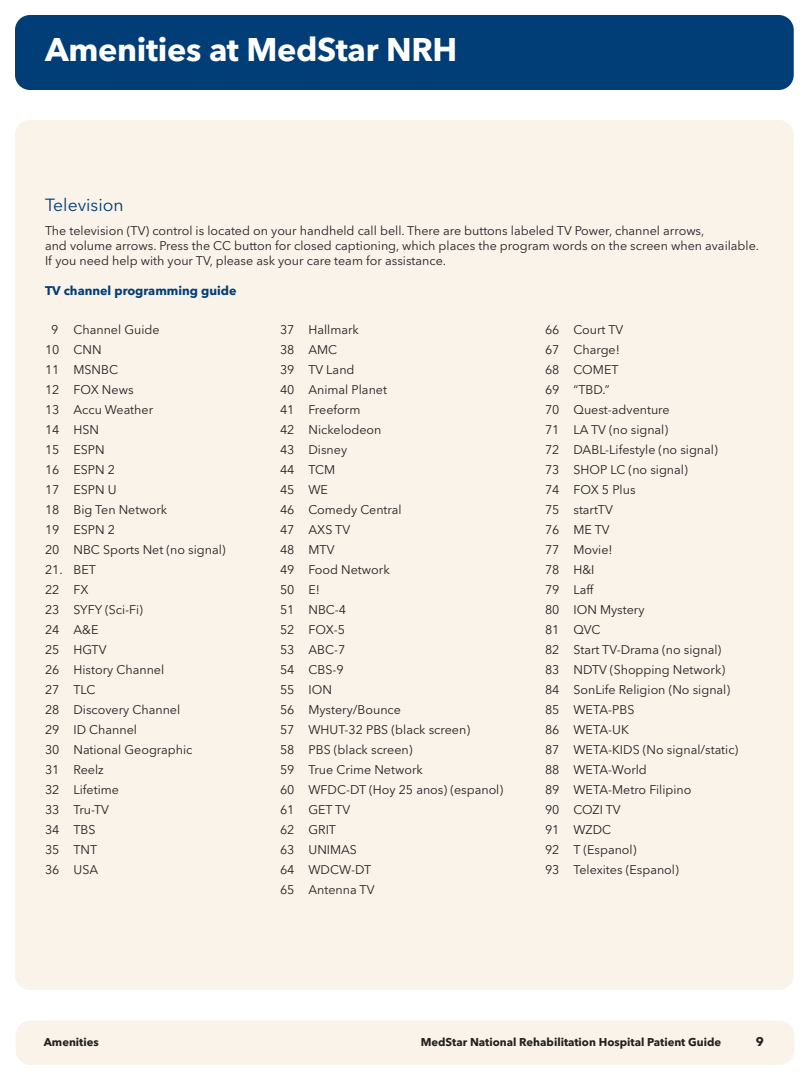
<style>
.page{position:relative;width:810px;height:1080px;background:#fff}
.page>*{position:absolute;margin:0;border:0;box-sizing:border-box;transform-origin:0 0}
.t1{font:700 32.5px "Avenir Next LT Pro";letter-spacing:-.01em;color:#fff}
.t2{font:17.5px "Avenir Next LT Pro";color:#013d76}
.t3{font:12.5px/20px "Avenir Next LT Pro";color:#231f20}
.t4{font:700 12.5px "Avenir Next LT Pro";color:#013d76}
.t5{font:700 12.5px "Avenir Next LT Pro";color:#231f20}
.t6{font:700 11.25px "Avenir Next LT Pro";color:#231f20}
</style>
<div class="page">
<div style="left:16px;top:1021px;width:778px;height:44px;background:#f9f3e9;border-radius:15px"></div>
<div style="left:15px;top:15px;width:779px;height:75px;background:#013d76;border-radius:15px"></div>
<div style="left:15px;top:120px;width:779px;height:870px;background:#f9f3e9;border-radius:15px"></div>
<h1 class="t1" style="left:45px;top:36px;width:414px">Amenities at MedStar NRH</h1>
<h2 class="t2" style="left:45px;top:198px;width:80px">Television</h2>
<p class="t3" style="left:45px;top:225px;width:716px;line-height:15px">The television (TV) control is located on your handheld call bell. There are buttons labeled TV Power, channel arrows,<br>and volume arrows. Press the CC button for closed captioning, which places the program words on the screen when available.<br>If you need help with your TV, please ask your care team for assistance.</p>
<p class="t4" style="left:45px;top:286px;width:193px">TV channel programming guide</p>
<p class="t3" style="left:45px;top:321px;width:182px;text-indent:6px">9 Channel Guide<br>10 CNN<br>11 MSNBC<br>12 FOX News<br>13 Accu Weather<br>14 HSN<br>15 ESPN<br>16 ESPN 2<br>17 ESPN U<br>18 Big Ten Network<br>19 ESPN 2<br>20 NBC Sports Net (no signal)</p>
<p class="t3" style="left:45px;top:561px;width:149px">21. BET<br>22 FX<br>23 SYFY (Sci-Fi)<br>24 A&amp;E<br>25 HGTV<br>26 History Channel<br>27 TLC<br>28 Discovery Channel<br>29 ID Channel<br>30 National Geographic<br>31 Reelz<br>32 Lifetime<br>33 Tru-TV<br>34 TBS<br>35 TNT<br>36 USA</p>
<p class="t3" style="left:280px;top:321px;width:225px">37 Hallmark<br>38 AMC<br>39 TV Land<br>40 Animal Planet<br>41 Freeform<br>42 Nickelodeon<br>43 Disney<br>44 TCM<br>45 WE<br>46 Comedy Central<br>47 AXS TV<br>48 MTV<br>49 Food Network<br>50 E!<br>51 NBC-4<br>52 FOX-5<br>53 ABC-7<br>54 CBS-9<br>55 ION<br>56 Mystery/Bounce<br>57 WHUT-32 PBS (black screen)<br>58 PBS (black screen)<br>59 True Crime Network<br>60 WFDC-DT (Hoy 25 anos) (espanol)<br>61 GET TV<br>62 GRIT<br>63 UNIMAS<br>64 WDCW-DT<br>65 Antenna TV</p>
<p class="t3" style="left:545px;top:321px;width:195px">66 Court TV<br>67 Charge!<br>68 COMET<br>69 “TBD.”<br>70 Quest-adventure<br>71 LA TV (no signal)<br>72 DABL-Lifestyle (no signal)<br>73 SHOP LC (no signal)<br>74 FOX 5 Plus<br>75 startTV<br>76 ME TV<br>77 Movie!<br>78 H&amp;I<br>79 Laff<br>80 ION Mystery<br>81 QVC<br>82 Start TV-Drama (no signal)<br>83 NDTV (Shopping Network)<br>84 SonLife Religion (No signal)<br>85 WETA-PBS<br>86 WETA-UK<br>87 WETA-KIDS (No signal/static)<br>88 WETA-World<br>89 WETA-Metro Filipino<br>90 COZI TV<br>91 WZDC<br>92 T (Espanol)<br>93 Telexites (Espanol)</p>
<p class="t6" style="left:44px;top:1037px;width:57px">Amenities</p>
<p class="t6" style="left:421px;top:1037px;width:302px">MedStar National Rehabilitation Hospital Patient Guide</p>
<p class="t5" style="left:756px;top:1037px;width:10px">9</p>
</div>
